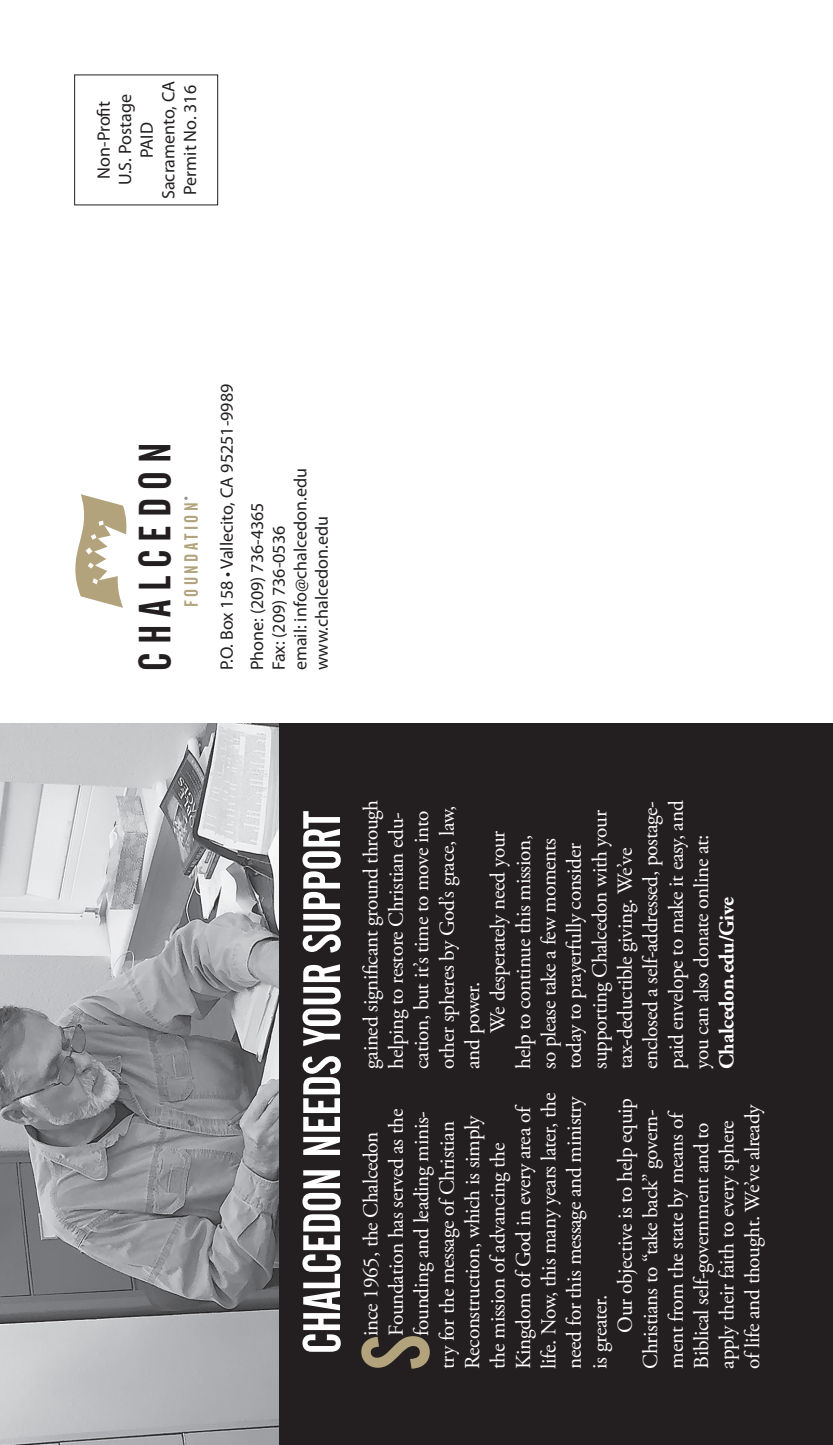
<style>
.page{position:relative;width:833px;height:1445px;background:#fff}
.page>*{position:absolute;margin:0;border:0;box-sizing:border-box;transform-origin:0 0}
.t1{font:93.2px "Alternate Gothic No 2 BT";color:#b2a37c}
.t2{font:52px "Alternate Gothic No 2 BT";letter-spacing:-.01em;color:#fff}
.t3{font:44.6px "Alternate Gothic No 2 BT";letter-spacing:.18em;color:#231f20}
.t4{font:21.2px/25.4px "Adobe Garamond Pro";letter-spacing:-.015em;color:#fff}
.t5{font:700 21.2px "Adobe Garamond Pro";letter-spacing:-.015em;color:#fff}
.t6{font:19px "Alternate Gothic No 2 BT";letter-spacing:.18em;color:#b2a37c}
.t7{font:18px/21.6px "Myriad Pro";color:#231f20}
</style>
<div class="page">
<div style="left:74px;top:74px;width:144px;height:131px;border:1px solid #231f20"></div>
<svg style="left:75px;top:494px;width:52px;height:114px"></svg>
<div style="left:279px;top:723px;width:554px;height:722px;background:#231f20"></div>
<img style="left:0;top:723px;width:279px;height:722px">
<svg style="left:0;top:1441px;width:4px;height:4px"></svg>
<p class="t7" style="left:93px;top:199px;width:120px;text-align:center;rotate:-90deg">Non-Profit<br>U.S. Postage<br>PAID<br>Sacramento, CA<br>Permit No. 316</p>
<h3 class="t3" style="left:130px;top:671px;width:230px;rotate:-90deg">CHALCEDON</h3>
<p class="t6" style="left:181px;top:606px;width:105px;rotate:-90deg">FOUNDATION</p>
<p class="t7" style="left:212px;top:670px;width:288px;line-height:30.2px;rotate:-90deg">P.O. Box 158 • Vallecito, CA 95251-9989<br>Phone: (209) 736-4365</p>
<p class="t7" style="left:268px;top:670px;width:203px;rotate:-90deg">Fax: (209) 736-0536<br>email: info@chalcedon.edu www.chalcedon.edu</p>
<h2 class="t2" style="left:293px;top:1354px;width:545px;rotate:-90deg">CHALCEDON NEEDS YOUR SUPPORT</h2>
<p class="t4" style="left:359px;top:1069px;width:271px;rotate:-90deg">gained significant ground through helping to restore Christian edu&shy;cation, but it’s time to move into other spheres by God’s grace, law, and power.</p>
<p class="t4" style="left:486px;top:1069px;width:270px;text-indent:36px;rotate:-90deg">We desperately need your help to continue this mission,<br>so please take a few moments today to prayerfully consider supporting Chalcedon with your tax-deductible giving. We’ve enclosed a self-addressed, postage&shy;paid envelope to make it easy, and you can also donate online at:</p>
<p class="t5" style="left:714px;top:1069px;width:173px;rotate:-90deg">Chalcedon.edu/Give</p>
<p class="t4" style="left:511px;top:1369px;width:265px;rotate:-90deg">Kingdom of God in every area of</p>
<p class="t4" style="left:537px;top:1369px;width:277px;rotate:-90deg">life. Now, this many years later, the</p>
<p class="t4" style="left:562px;top:1369px;width:274px;rotate:-90deg">need for this message and ministry</p>
<p class="t4" style="left:613px;top:1333px;width:236px;rotate:-90deg">Our objective is to help equip</p>
<p class="t4" style="left:638px;top:1369px;width:261px;rotate:-90deg">Christians to “take back” govern-</p>
<p class="t4" style="left:664px;top:1369px;width:259px;rotate:-90deg">ment from the state by means of</p>
<p class="t4" style="left:740px;top:1369px;width:266px;rotate:-90deg">of life and thought. We’ve already</p>
<p class="t4" style="left:384px;top:1336px;width:228px;rotate:-90deg">Foundation has served as the</p>
<p class="t4" style="left:410px;top:1336px;width:226px;rotate:-90deg">founding and leading minis-</p>
<p class="t4" style="left:435px;top:1369px;width:249px;rotate:-90deg">try for the message of Christian</p>
<p class="t4" style="left:460px;top:1369px;width:255px;rotate:-90deg">Reconstruction, which is simply</p>
<p class="t4" style="left:689px;top:1369px;width:248px;rotate:-90deg">Biblical self-government and to</p>
<p class="t4" style="left:715px;top:1369px;width:250px;rotate:-90deg">apply their faith to every sphere</p>
<p class="t4" style="left:359px;top:1336px;width:206px;rotate:-90deg">ince 1965, the Chalcedon</p>
<p class="t4" style="left:486px;top:1369px;width:228px;rotate:-90deg">the mission of advancing the</p>
<p class="t4" style="left:588px;top:1369px;width:75px;rotate:-90deg">is greater.</p>
<h1 class="t1" style="left:344px;top:1371px;width:38px;rotate:-90deg">S</h1>
</div>
